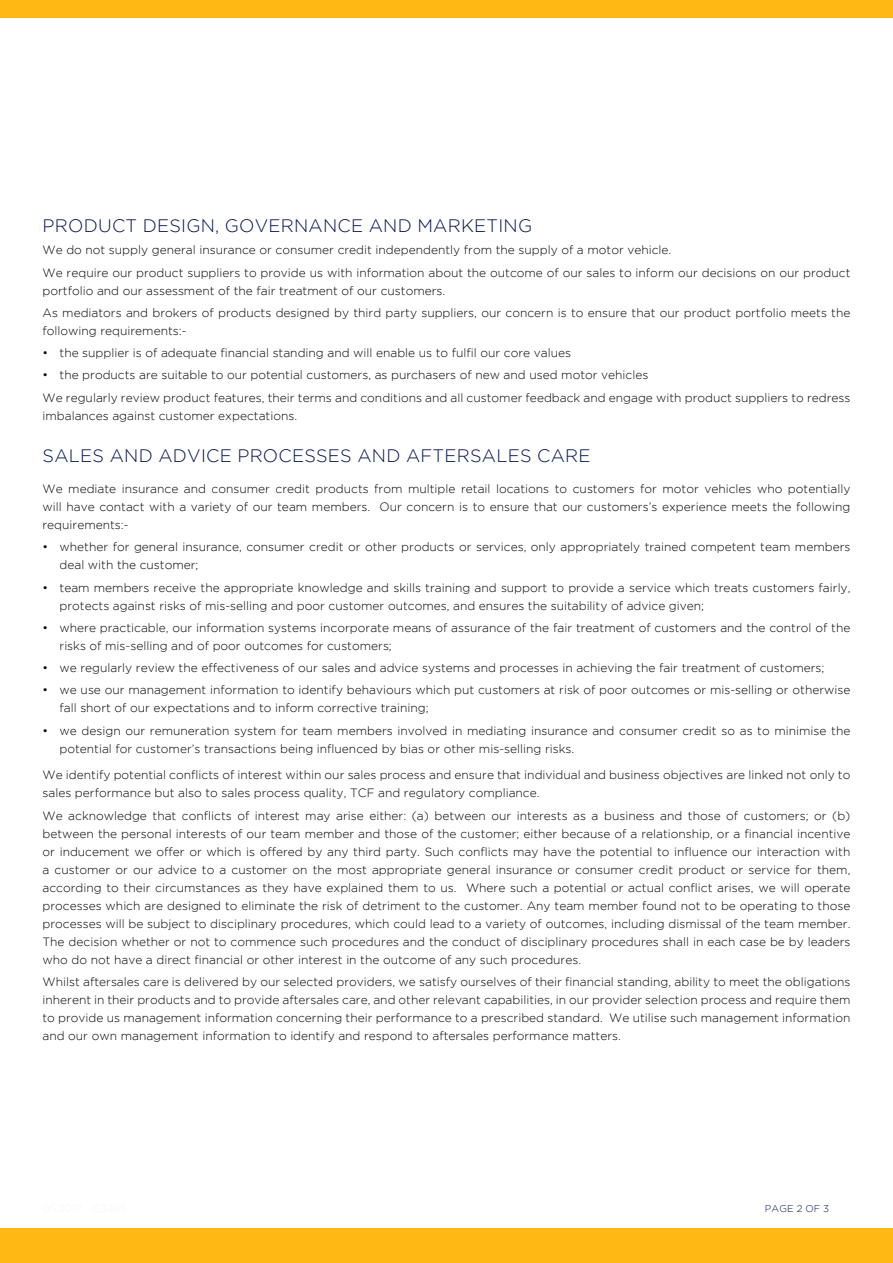
<style>
.page{position:relative;width:893px;height:1263px;background:#fff}
.page>*{position:absolute;margin:0;border:0;box-sizing:border-box;transform-origin:0 0}
.tit_2{font:300 18px "Gotham";letter-spacing:.015em;color:#01124f}
.Body{font:300 18px "Gotham";letter-spacing:.015em;color:#01124f}
.Body-2{font:300 12px/18px "Gotham";color:#000}
.t1{font:300 9.75px "Gotham";letter-spacing:.015em;color:#01124f}
</style>
<div class="page">
<div style="left:0;top:1229px;width:893px;height:34px;background:#ffb814"></div>
<div style="left:0;top:0;width:893px;height:17px;background:#ffb814"></div>
<p class="Body" style="left:43px;top:216px;width:491px">PRODUCT DESIGN, GOVERNANCE AND MARKETING</p>
<p class="Body-2" style="left:43px;top:241px;width:630px">We do not supply general insurance or consumer credit independently from the supply of a motor vehicle.</p>
<p class="Body-2" style="left:43px;top:263px;width:809px">We require our product suppliers to provide us with information about the outcome of our sales to inform our decisions on our product portfolio and our assessment of the fair treatment of our customers.</p>
<p class="Body-2" style="left:43px;top:303px;width:809px">As mediators and brokers of products designed by third party suppliers, our concern is to ensure that our product portfolio meets the following requirements:-</p>
<p class="Body-2" style="left:43px;top:344px;width:530px">• the supplier is of adequate financial standing and will enable us to fulfil our core values</p>
<p class="Body-2" style="left:43px;top:366px;width:607px">• the products are suitable to our potential customers, as purchasers of new and used motor vehicles</p>
<p class="Body-2" style="left:43px;top:388px;width:809px">We regularly review product features, their terms and conditions and all customer feedback and engage with product suppliers to redress imbalances against customer expectations.</p>
<p class="tit_2" style="left:43px;top:446px;width:549px">SALES AND ADVICE PROCESSES AND AFTERSALES CARE</p>
<p class="Body-2" style="left:43px;top:480px;width:809px;text-align:justify">We mediate insurance and consumer credit products from multiple retail locations to customers for motor vehicles who potentially will have contact with a variety of our team members. Our concern is to ensure that our customers’s experience meets the following requirements:-</p>
<p class="Body-2" style="left:60px;top:538px;width:792px;text-indent:-17px">• whether for general insurance, consumer credit or other products or services, only appropriately trained competent team members deal with the customer;</p>
<p class="Body-2" style="left:60px;top:578px;width:792px;text-indent:-17px">• team members receive the appropriate knowledge and skills training and support to provide a service which treats customers fairly, protects against risks of mis-selling and poor customer outcomes, and ensures the suitability of advice given;</p>
<p class="Body-2" style="left:60px;top:619px;width:792px;text-indent:-17px">• where practicable, our information systems incorporate means of assurance of the fair treatment of customers and the control of the risks of mis-selling and of poor outcomes for customers;</p>
<p class="Body-2" style="left:43px;top:659px;width:783px">• we regularly review the effectiveness of our sales and advice systems and processes in achieving the fair treatment of customers;</p>
<p class="Body-2" style="left:60px;top:681px;width:792px;text-indent:-17px">• we use our management information to identify behaviours which put customers at risk of poor outcomes or mis-selling or otherwise fall short of our expectations and to inform corrective training;</p>
<p class="Body-2" style="left:60px;top:721px;width:792px;text-indent:-17px">• we design our remuneration system for team members involved in mediating insurance and consumer credit so as to minimise the potential for customer’s transactions being influenced by bias or other mis-selling risks.</p>
<p class="Body-2" style="left:43px;top:766px;width:809px">We identify potential conflicts of interest within our sales process and ensure that individual and business objectives are linked not only to sales performance but also to sales process quality, TCF and regulatory compliance.</p>
<p class="Body-2" style="left:43px;top:806px;width:809px;text-align:justify">We acknowledge that conflicts of interest may arise either: (a) between our interests as a business and those of customers; or (b) between the personal interests of our team member and those of the customer; either because of a relationship, or a financial incentive or inducement we offer or which is offered by any third party. Such conflicts may have the potential to influence our interaction with a customer or our advice to a customer on the most appropriate general insurance or consumer credit product or service for them, according to their circumstances as they have explained them to us. Where such a potential or actual conflict arises, we will operate processes which are designed to eliminate the risk of detriment to the customer. Any team member found not to be operating to those processes will be subject to disciplinary procedures, which could lead to a variety of outcomes, including dismissal of the team member.<br>The decision whether or not to commence such procedures and the conduct of disciplinary procedures shall in each case be by leaders who do not have a direct financial or other interest in the outcome of any such procedures.</p>
<p class="Body-2" style="left:43px;top:972px;width:809px;text-align:justify">Whilst aftersales care is delivered by our selected providers, we satisfy ourselves of their financial standing, ability to meet the obligations inherent in their products and to provide aftersales care, and other relevant capabilities, in our provider selection process and require them to provide us management information concerning their performance to a prescribed standard. We utilise such management information and our own management information to identify and respond to aftersales performance matters.</p>
<p class="t1" style="left:765px;top:1203px;width:66px">PAGE 2 OF 3</p>
</div>
